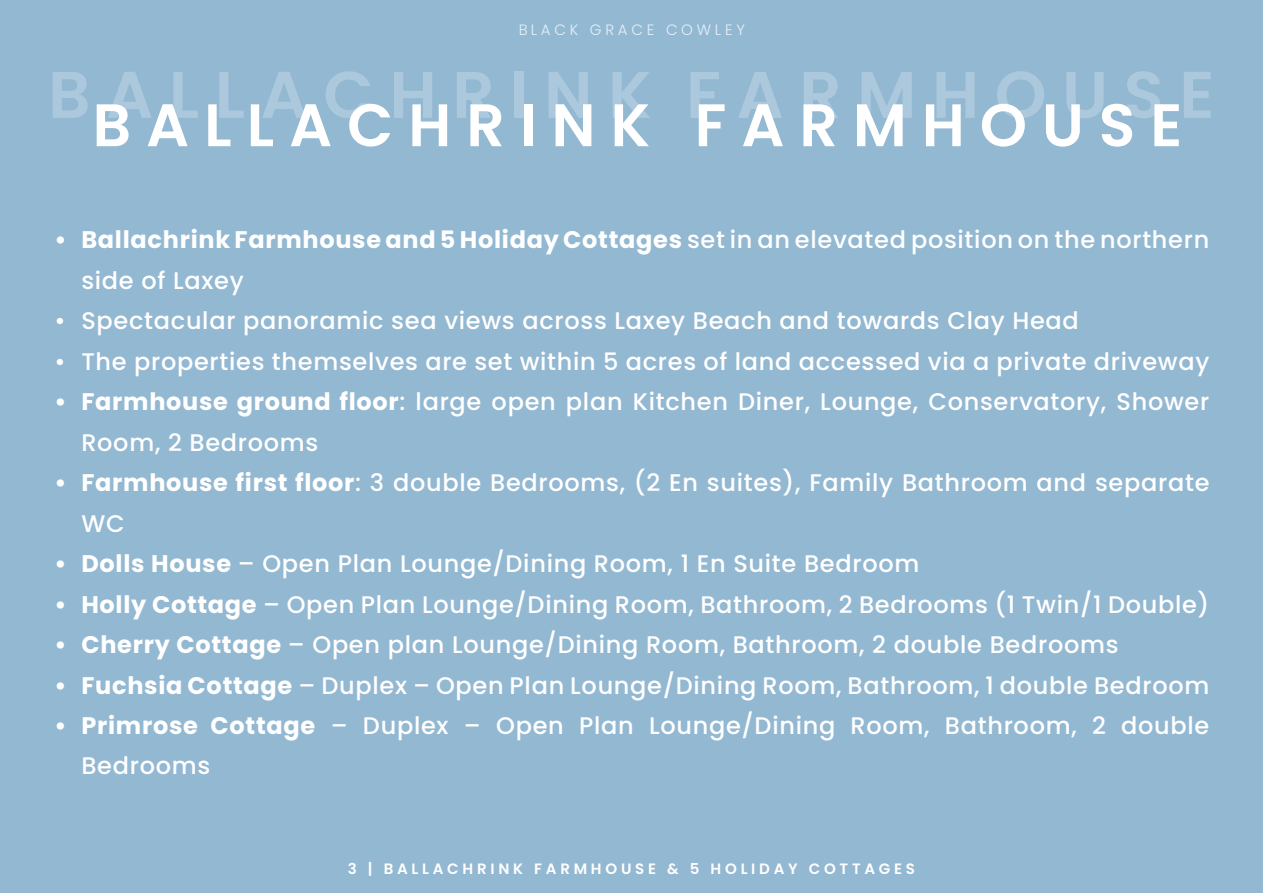
<style>
.page{position:relative;width:1263px;height:893px;background:#93b8d2}
.page>*{position:absolute;margin:0;border:0;box-sizing:border-box;transform-origin:0 0}
.t1{font:600 66px "Poppins";letter-spacing:.235em;color:#fff}
.t2{font:600 60px "Poppins";letter-spacing:.25em;color:#fff}
.t3{font:500 24px/40.5px "Poppins";letter-spacing:.03em;color:#fff}
.t4{font:600 15px "Poppins";letter-spacing:.25em;color:#fff}
.t5{font:300 15px "Poppins";letter-spacing:.25em;color:#fff}
.s1{font-weight:700}
</style>
<div class="page">
<p class="t5" style="left:518px;top:21px;width:228px">BLACK GRACE COWLEY</p>
<h1 class="t1" style="left:48px;top:57px;width:1168px">BALLACHRINK FARMHOUSE</h1>
<h2 class="t2" style="left:93px;top:90px;width:1091px">BALLACHRINK FARMHOUSE</h2>
<p class="t3" style="left:81px;top:220px;width:1129px;text-indent:-27px"><span class="s1">• Ballachrink Farmhouse and 5 Holiday Cottages</span> set in an elevated position on the northern side of Laxey</p>
<p class="t3" style="left:54px;top:301px;width:1026px">• Spectacular panoramic sea views across Laxey Beach and towards Clay Head</p>
<p class="t3" style="left:54px;top:341px;width:1156px">• The properties themselves are set within 5 acres of land accessed via a private driveway</p>
<p class="t3" style="left:81px;top:382px;width:1129px;text-indent:-27px"><span class="s1">• Farmhouse ground floor</span>: large open plan Kitchen Diner, Lounge, Conservatory, Shower<br>Room, 2 Bedrooms</p>
<p class="t3" style="left:81px;top:462px;width:1129px;text-indent:-27px"><span class="s1">• Farmhouse first floor</span>: 3 double Bedrooms, (2 En suites), Family Bathroom and separate<br>WC</p>
<p class="t3" style="left:54px;top:543px;width:866px"><span class="s1">• Dolls House</span> – Open Plan Lounge/Dining Room, 1 En Suite Bedroom</p>
<p class="t3" style="left:54px;top:584px;width:1156px"><span class="s1">• Holly Cottage</span> – Open Plan Lounge/Dining Room, Bathroom, 2 Bedrooms (1 Twin/1 Double)</p>
<p class="t3" style="left:54px;top:624px;width:1066px"><span class="s1">• Cherry Cottage</span> – Open plan Lounge/Dining Room, Bathroom, 2 double Bedrooms</p>
<p class="t3" style="left:54px;top:665px;width:1156px"><span class="s1">• Fuchsia Cottage</span> – Duplex – Open Plan Lounge/Dining Room, Bathroom, 1 double Bedroom</p>
<p class="t3" style="left:81px;top:705px;width:1129px;text-indent:-27px"><span class="s1">• Primrose Cottage</span> – Duplex – Open Plan Lounge/Dining Room, Bathroom, 2 double<br>Bedrooms</p>
<p class="t4" style="left:348px;top:860px;width:569px">3 | BALLACHRINK FARMHOUSE &amp; 5 HOLIDAY COTTAGES</p>
</div>
